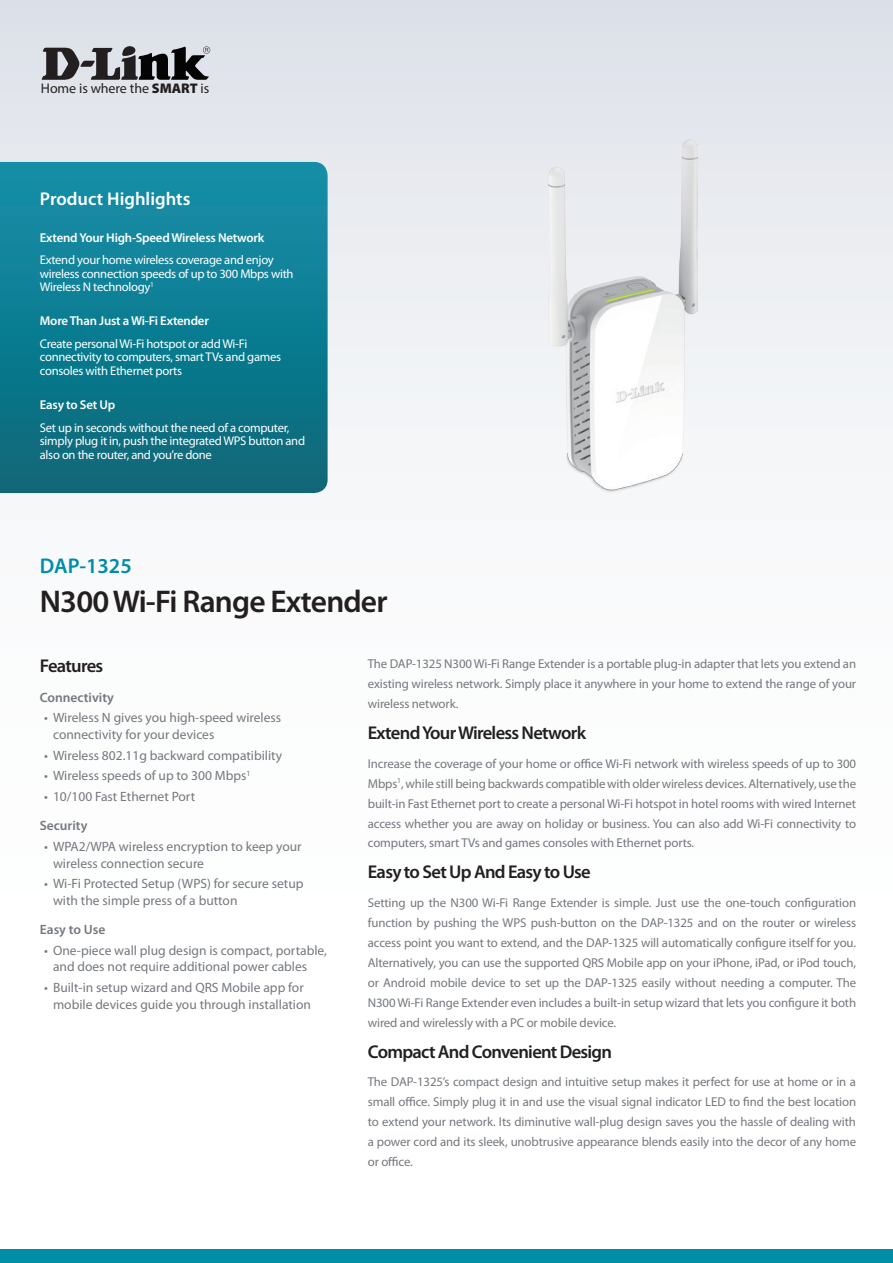
<style>
.page{position:relative;width:893px;height:1263px;background:#fff}
.page>*{position:absolute;margin:0;border:0;box-sizing:border-box;transform-origin:0 0}
.Product_Name__Cover{font:600 31.5px "Myriad Pro";letter-spacing:-.025em;color:#231f20}
.Model_Number__Cover{font:600 21.3px "Myriad Pro";color:#008da8}
.Description_Topic{font:600 18.6px "Myriad Pro";letter-spacing:-.04em;color:#231f20}
.Highlights_Title{font:600 18.6px "Myriad Pro";color:#fff}
.Features_Title{font:600 18.6px "Myriad Pro";letter-spacing:-.04em;color:#231f20}
.t1{font:13.95px "Myriad Pro";letter-spacing:-.005em;color:#231f20}
.t2{font:13.5px/16.5px "Myriad Pro";color:#74787d}
.Features_Category{font:600 13.5px "Myriad Pro";color:#74787d}
.Description_Text{font:12.9px/20px "Myriad Pro";letter-spacing:-.01em;color:#74787d;text-align:justify}
.Highlights_Category{font:600 12.9px "Myriad Pro";letter-spacing:-.015em;color:#fff}
.Highlights_Text{font:12.6px/13.5px "Myriad Pro";letter-spacing:-.025em;color:#fff}
.s1{font-weight:900}
</style>
<div class="page">
<div style="left:0;top:0;width:893px;height:1084px;background:linear-gradient(to bottom,#e3e6ec,#fff)"></div>
<div style="left:0;top:1249px;width:893px;height:14px;background:#008da8"></div>
<svg style="left:0;top:162px;width:328px;height:331px;background:#0f7c90"></svg>
<svg style="left:42px;top:46px;width:168px;height:34px;background:#737376"></svg>
<img style="left:549px;top:140px;width:148px;height:353px">
<p class="t1" style="left:41px;top:80px;width:170px">Home is where the <span class="s1">SMART</span> is</p>
<p class="Highlights_Title" style="left:40px;top:187px;width:152px">Product Highlights</p>
<p class="Highlights_Category" style="left:40px;top:229px;width:226px">Extend Your High-Speed Wireless Network</p>
<p class="Highlights_Text" style="left:40px;top:253px;width:255px">Extend your home wireless coverage and enjoy wireless connection speeds of up to 300 Mbps with<br>Wireless N technology<sup>1</sup></p>
<p class="Highlights_Category" style="left:40px;top:313px;width:171px">More Than Just a Wi-Fi Extender</p>
<p class="Highlights_Text" style="left:40px;top:337px;width:243px">Create personal Wi-Fi hotspot or add Wi-Fi connectivity to computers, smart TVs and games consoles with Ethernet ports</p>
<p class="Highlights_Category" style="left:40px;top:397px;width:77px">Easy to Set Up</p>
<p class="Highlights_Text" style="left:40px;top:421px;width:267px">Set up in seconds without the need of a computer, simply plug it in, push the integrated WPS button and also on the router, and you’re done</p>
<p class="Model_Number__Cover" style="left:40px;top:552px;width:93px">DAP-1325</p>
<p class="Product_Name__Cover" style="left:40px;top:582px;width:349px">N300 Wi-Fi Range Extender</p>
<p class="Features_Title" style="left:40px;top:654px;width:65px">Features</p>
<p class="Features_Category" style="left:40px;top:688px;width:76px">Connectivity</p>
<p class="t2" style="left:53px;top:709px;width:230px;text-indent:-9px">• Wireless N gives you high-speed wireless connectivity for your devices</p>
<p class="t2" style="left:44px;top:747px;width:240px">• Wireless 802.11g backward compatibility</p>
<p class="t2" style="left:44px;top:767px;width:208px">• Wireless speeds of up to 300 Mbps<sup>1</sup></p>
<p class="t2" style="left:44px;top:788px;width:153px">• 10/100 Fast Ethernet Port</p>
<p class="Features_Category" style="left:40px;top:817px;width:49px">Security</p>
<p class="t2" style="left:53px;top:838px;width:250px;text-indent:-9px">• WPA2/WPA wireless encryption to keep your wireless connection secure</p>
<p class="t2" style="left:53px;top:875px;width:252px;text-indent:-9px">• Wi-Fi Protected Setup (WPS) for secure setup with the simple press of a button</p>
<p class="Features_Category" style="left:40px;top:921px;width:67px">Easy to Use</p>
<p class="t2" style="left:53px;top:942px;width:275px;text-indent:-9px">• One-piece wall plug design is compact, portable, and does not require additional power cables</p>
<p class="t2" style="left:53px;top:979px;width:259px;text-indent:-9px">• Built-in setup wizard and QRS Mobile app for mobile devices guide you through installation</p>
<p class="Description_Text" style="left:368px;top:654px;width:490px">The DAP-1325 N300 Wi-Fi Range Extender is a portable plug-in adapter that lets you extend an existing wireless network. Simply place it anywhere in your home to extend the range of your wireless network.</p>
<p class="Description_Topic" style="left:368px;top:721px;width:220px">Extend Your Wireless Network</p>
<p class="Description_Text" style="left:368px;top:753px;width:490px">Increase the coverage of your home or office Wi-Fi network with wireless speeds of up to 300<br>Mbps<sup>1</sup>, while still being backwards compatible with older wireless devices. Alternatively, use the built-in Fast Ethernet port to create a personal Wi-Fi hotspot in hotel rooms with wired Internet access whether you are away on holiday or business. You can also add Wi-Fi connectivity to computers, smart TVs and games consoles with Ethernet ports.</p>
<p class="Description_Topic" style="left:368px;top:860px;width:224px">Easy to Set Up And Easy to Use</p>
<p class="Description_Text" style="left:368px;top:893px;width:490px">Setting up the N300 Wi-Fi Range Extender is simple. Just use the one-touch configuration function by pushing the WPS push-button on the DAP-1325 and on the router or wireless access point you want to extend, and the DAP-1325 will automatically configure itself for you.<br>Alternatively, you can use the supported QRS Mobile app on your iPhone, iPad, or iPod touch, or Android mobile device to set up the DAP-1325 easily without needing a computer. The N300 Wi-Fi Range Extender even includes a built-in setup wizard that lets you configure it both wired and wirelessly with a PC or mobile device.</p>
<p class="Description_Topic" style="left:368px;top:1039px;width:246px">Compact And Convenient Design</p>
<p class="Description_Text" style="left:368px;top:1072px;width:490px">The DAP-1325’s compact design and intuitive setup makes it perfect for use at home or in a small office. Simply plug it in and use the visual signal indicator LED to find the best location to extend your network. Its diminutive wall-plug design saves you the hassle of dealing with a power cord and its sleek, unobtrusive appearance blends easily into the decor of any home or office.</p>
</div>
